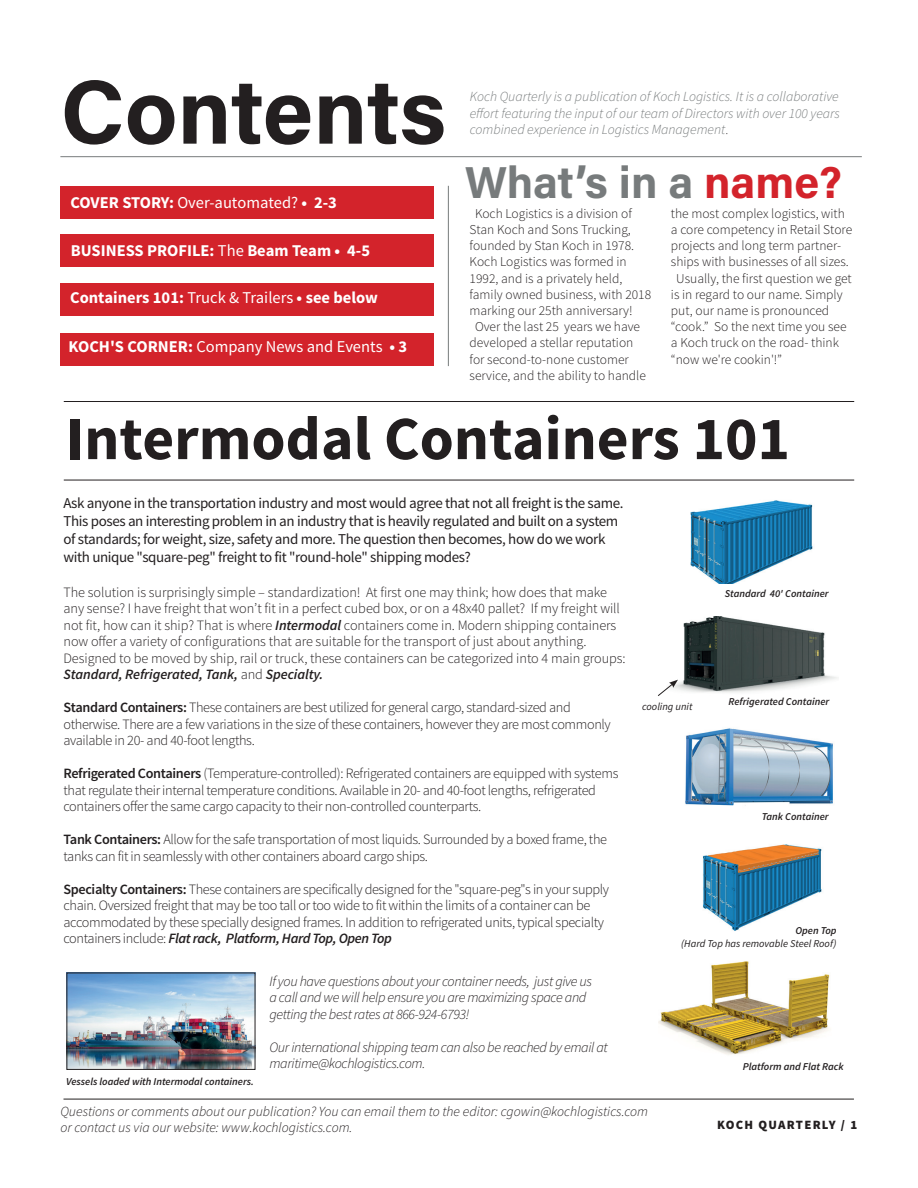
<style>
.page{position:relative;width:918px;height:1188px;background:#fff}
.page>*{position:absolute;margin:0;border:0;box-sizing:border-box;transform-origin:0 0}
.t1{font:700 91.05px "Acumin Pro";letter-spacing:-.005em;color:#231f20}
.t2{font:700 61.5px "Source Sans Pro";color:#231f20}
.t3{font:700 44.7px "Acumin Pro";letter-spacing:-.005em;color:#777b7c}
.t4{font:700 16.5px "Source Sans Pro";color:#fff}
.t5{font:16.5px "Source Sans Pro";color:#fff}
.t6{font:15px/18px "Source Sans Pro";letter-spacing:-.025em;color:#231f20}
.t7{font:300 14.25px/16.5px "Source Sans Pro";letter-spacing:-.025em;color:#231f20}
.t8{font:300 14.25px/16.5px "Source Sans Pro";letter-spacing:-.005em;color:#231f20}
.t9{font:italic 300 14.25px/16.5px "Source Sans Pro";letter-spacing:-.025em;color:#231f20}
.t10{font:italic 300 13.95px/16.6px "Source Sans Pro";color:#777b7c;text-align:justify}
.t11{font:italic 300 13.95px/16.6px "Source Sans Pro";color:#231f20}
.t12{font:300 13.5px "Source Sans Pro";color:#231f20}
.t13{font:900 12.75px "Source Sans Pro";letter-spacing:.1em;color:#231f20}
.t14{font:italic 600 10.5px "Source Sans Pro";color:#231f20}
.t15{font:italic 10.5px "Source Sans Pro";color:#231f20}
.s1{font-weight:200;font-style:normal;color:#231f20}
.s2{font-weight:400}
.s3{font-weight:700}
.s4{color:#d3232b}
.s5{font-weight:600;font-style:italic}
.s6{font-weight:600}
</style>
<div class="page">
<div style="left:61px;top:234px;width:373px;height:33px;background:#d3232b"></div>
<div style="left:60px;top:186px;width:374px;height:32px;background:#d3232b"></div>
<div style="left:60px;top:284px;width:374px;height:32px;background:#d3232b"></div>
<div style="left:60px;top:333px;width:374px;height:32px;background:#d3232b"></div>
<hr style="left:64px;top:401px;width:790px;height:1px;background:#231f20">
<hr style="left:448px;top:186px;width:1px;height:180px;background:#777b7c">
<hr style="left:60px;top:156px;width:802px;height:1px;background:#777b7c">
<hr style="left:64px;top:1099px;width:790px;height:1px;background:#231f20">
<hr style="left:64px;top:480px;width:790px;height:1px;background:#231f20">
<img style="left:690px;top:500px;width:123px;height:84px">
<img style="left:677px;top:616px;width:160px;height:77px">
<svg style="left:658px;top:680px;width:20px;height:16px"></svg>
<img style="left:685px;top:728px;width:148px;height:78px">
<img style="left:658px;top:961px;width:172px;height:94px">
<img style="left:703px;top:844px;width:119px;height:87px">
<img style="left:69px;top:975px;width:184px;height:93px">
<div style="left:67px;top:973px;width:188px;height:97px;border:1px solid #231f20"></div>
<h1 class="t1" style="left:60px;top:48px;width:387px">Contents</h1>
<p class="t10" style="left:470px;top:88px;width:372px">Koch Quarterly is a publication of Koch Logistics. It is a collaborative effort featuring the input of our team of Directors with over 100 years combined experience in Logistics Management<span class="s1">.</span></p>
<p class="t4" style="left:71px;top:191px;width:268px">COVER STORY: <span class="s2">Over-automated?</span> • 2-3</p>
<p class="t4" style="left:71px;top:240px;width:301px">BUSINESS PROFILE: <span class="s2">The</span> Beam Team • 4-5</p>
<p class="t4" style="left:70px;top:287px;width:309px">Containers 101: <span class="s2">Truck &amp; Trailers</span> • see below</p>
<p class="t5" style="left:68px;top:337px;width:340px"><span class="s3">KOCH'S CORNER:</span> Company News and Events <span class="s3">• 3</span></p>
<h3 class="t3" style="left:465px;top:151px;width:379px">What’s in a <span class="s4">name?</span></h3>
<p class="t12" style="left:475px;top:205px;width:158px">Koch Logistics is a division of</p>
<p class="t12" style="left:470px;top:221px;width:163px">Stan Koch and Sons Trucking,</p>
<p class="t12" style="left:470px;top:237px;width:166px">founded by Stan Koch in 1978.</p>
<p class="t12" style="left:470px;top:254px;width:159px">Koch Logistics was formed in</p>
<p class="t12" style="left:470px;top:270px;width:154px">1992, and is a privately held,</p>
<p class="t12" style="left:470px;top:286px;width:183px">family owned business, with 2018</p>
<p class="t12" style="left:470px;top:302px;width:165px">marking our 25th anniversary!</p>
<p class="t12" style="left:475px;top:318px;width:167px">Over the last 25 years we have</p>
<p class="t12" style="left:470px;top:335px;width:165px">developed a stellar reputation</p>
<p class="t12" style="left:470px;top:351px;width:161px">for second-to-none customer</p>
<p class="t12" style="left:470px;top:367px;width:178px">service, and the ability to handle</p>
<p class="t12" style="left:671px;top:205px;width:176px">the most complex logistics, with</p>
<p class="t12" style="left:671px;top:221px;width:183px">a core competency in Retail Store</p>
<p class="t12" style="left:671px;top:237px;width:172px">projects and long term partner-</p>
<p class="t12" style="left:671px;top:254px;width:180px">ships with businesses of all sizes.</p>
<p class="t12" style="left:676px;top:270px;width:177px">Usually, the first question we get</p>
<p class="t12" style="left:671px;top:286px;width:173px">is in regard to our name. Simply</p>
<p class="t12" style="left:671px;top:302px;width:160px">put, our name is pronounced</p>
<p class="t12" style="left:671px;top:318px;width:177px">“cook.” So the next time you see</p>
<p class="t12" style="left:671px;top:335px;width:170px">a Koch truck on the road- think</p>
<p class="t12" style="left:671px;top:351px;width:113px">“now we're cookin'!”</p>
<h2 class="t2" style="left:66px;top:399px;width:726px">Intermodal Containers 101</h2>
<p class="t6" style="left:64px;top:495px;width:562px">Ask anyone in the transportation industry and most would agree that not all freight is the same.<br>This poses an interesting problem in an industry that is heavily regulated and built on a system of standards; for weight, size, safety and more. The question then becomes, how do we work with unique "square-peg" freight to fit "round-hole" shipping modes?</p>
<p class="t8" style="left:64px;top:584px;width:564px">The solution is surprisingly simple – standardization! At first one may think; how does that make any sense? I have freight that won’t fit in a perfect cubed box, or on a 48x40 pallet? If my freight will not fit, how can it ship? That is where <span class="s5">Intermodal</span> containers come in. Modern shipping containers now offer a variety of configurations that are suitable for the transport of just about anything.<br>Designed to be moved by ship, rail or truck, these containers can be categorized into 4 main groups:<br><span class="s5">Standard, Refrigerated, Tank,</span> and <span class="s5">Specialty.</span></p>
<p class="t7" style="left:64px;top:700px;width:549px"><span class="s6">Standard Containers:</span> These containers are best utilized for general cargo, standard-sized and otherwise. There are a few variations in the size of these containers, however they are most commonly available in 20- and 40-foot lengths.</p>
<p class="t7" style="left:64px;top:766px;width:556px"><span class="s6">Refrigerated Containers</span> (Temperature-controlled): Refrigerated containers are equipped with systems that regulate their internal temperature conditions. Available in 20- and 40-foot lengths, refrigerated containers offer the same cargo capacity to their non-controlled counterparts.</p>
<p class="t7" style="left:64px;top:832px;width:545px"><span class="s6">Tank Containers:</span> Allow for the safe transportation of most liquids. Surrounded by a boxed frame, the tanks can fit in seamlessly with other containers aboard cargo ships.</p>
<p class="t7" style="left:64px;top:881px;width:547px"><span class="s6">Specialty Containers:</span> These containers are specifically designed for the "square-peg"s in your supply chain. Oversized freight that may be too tall or too wide to fit within the limits of a container can be accommodated by these specially designed frames. In addition to refrigerated units, typical specialty containers include: <span class="s5">Flat rack, Platform, Hard Top, Open Top</span></p>
<p class="t14" style="left:66px;top:1075px;width:189px">Vessels loaded with Intermodal containers.</p>
<p class="t9" style="left:269px;top:973px;width:324px">If you have questions about your container needs, just give us a call and we will help ensure you are maximizing space and getting the best rates at 866-924-6793!</p>
<p class="t9" style="left:269px;top:1039px;width:340px">Our international shipping team can also be reached by email at maritime@kochlogistics.com.</p>
<p class="t14" style="left:725px;top:587px;width:105px">Standard 40' Container</p>
<p class="t15" style="left:642px;top:700px;width:52px">cooling unit</p>
<p class="t14" style="left:729px;top:695px;width:102px">Refrigerated Container</p>
<p class="t14" style="left:762px;top:810px;width:68px">Tank Container</p>
<p class="t14" style="left:795px;top:924px;width:43px">Open Top</p>
<p class="t15" style="left:681px;top:937px;width:157px">(Hard Top has removable Steel Roof)</p>
<p class="t14" style="left:743px;top:1060px;width:102px">Platform and Flat Rack</p>
<p class="t11" style="left:60px;top:1103px;width:589px">Questions or comments about our publication? You can email them to the editor: cgowin@kochlogistics.com or contact us via our website: www.kochlogistics.com.</p>
<p class="t13" style="left:717px;top:1117px;width:142px">KOCH QUARTERLY / 1</p>
</div>
